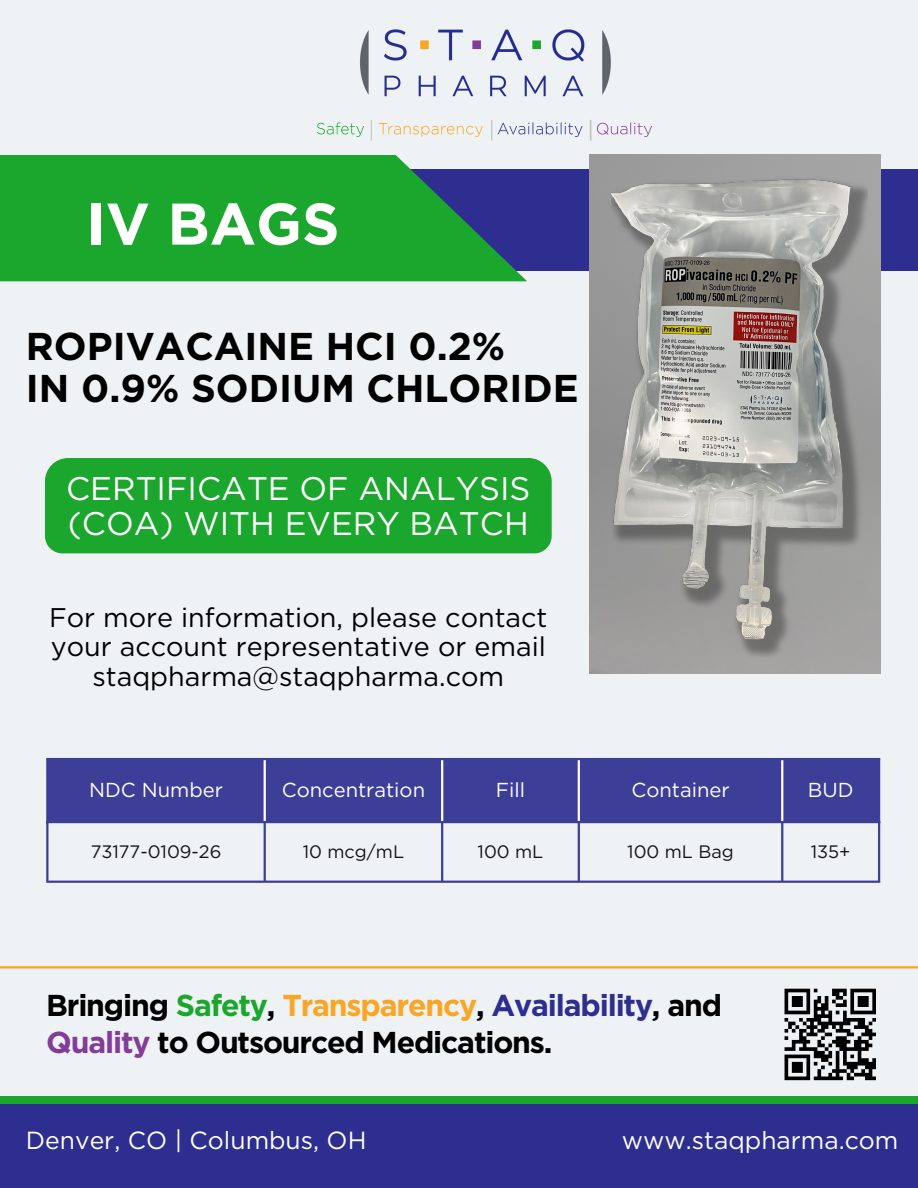
<style>
.page{position:relative;width:918px;height:1188px;background:#eef2f4}
.page>*{position:absolute;margin:0;border:0;box-sizing:border-box;transform-origin:0 0}
.t1{font:700 58.65px "Gotham";color:#fff}
.t2{font:700 38.7px/41.7px "Gotham";color:#000}
.t3{font:32.7px/34.8px "Gotham";color:#fff}
.t4{font:700 30.15px/37.2px "Gotham";letter-spacing:-.04em;color:#000}
.t5{font:27px/29.2px "Gotham";color:#000;text-align:center}
.t6{font:24.75px "Gotham";color:#fff}
.t7{font:20.25px "Gotham";color:#fff}
.t8{font:18px "Gotham";color:#000}
.s1{color:#1ba62d}
.s2{color:#fba524}
.s3{color:#2e2e90}
.s4{color:#813d97}
</style>
<div class="page">
<div style="left:266px;top:169px;width:652px;height:101px;background:#2e2e90"></div>
<svg style="left:0;top:155px;width:527px;height:126px;background:#229b3c"></svg>
<div style="left:0;top:1100px;width:918px;height:88px;background:#2e2e90"></div>
<div style="left:0;top:1096px;width:918px;height:7px;background:#1ba62d"></div>
<img style="left:317px;top:29px;width:335px;height:112px">
<div style="left:48px;top:760px;width:830px;height:61px;background:#3d3e98"></div>
<hr style="left:46px;top:760px;width:2px;height:121px;background:#2e2e90">
<hr style="left:264px;top:823px;width:2px;height:58px;background:#2e2e90">
<hr style="left:441px;top:823px;width:2px;height:58px;background:#2e2e90">
<hr style="left:578px;top:823px;width:2px;height:58px;background:#2e2e90">
<hr style="left:781px;top:823px;width:2px;height:58px;background:#2e2e90">
<hr style="left:878px;top:760px;width:2px;height:121px;background:#2e2e90">
<hr style="left:46px;top:758px;width:834px;height:2px;background:#2e2e90">
<hr style="left:46px;top:821px;width:834px;height:2px;background:#2e2e90">
<hr style="left:46px;top:881px;width:834px;height:2px;background:#2e2e90">
<hr style="left:264px;top:760px;width:2px;height:61px;background:#fff">
<hr style="left:441px;top:760px;width:2px;height:61px;background:#fff">
<hr style="left:578px;top:760px;width:2px;height:61px;background:#fff">
<hr style="left:781px;top:760px;width:2px;height:61px;background:#fff">
<img style="left:589px;top:155px;width:292px;height:518px">
<hr style="left:0;top:966px;width:918px;height:2px;background:#fba524">
<svg style="left:785px;top:989px;width:91px;height:91px"></svg>
<img style="left:611px;top:169px;width:257px;height:505px">
<div style="left:45px;top:458px;width:507px;height:95px;background:#1ba62d"></div>
<p class="t1" style="left:86px;top:188px;width:255px">IV BAGS</p>
<h2 class="t2" style="left:26px;top:325px;width:554px">ROPIVACAINE HCI 0.2%<br>IN 0.9% SODIUM CHLORIDE</h2>
<p class="t3" style="left:66px;top:471px;width:466px">CERTIFICATE OF ANALYSIS (COA) WITH EVERY BATCH</p>
<p class="t5" style="left:49px;top:603px;width:500px">For more information, please contact your account representative or email staqpharma@staqpharma.com</p>
<p class="t7" style="left:89px;top:778px;width:135px">NDC Number</p>
<p class="t7" style="left:282px;top:778px;width:145px">Concentration</p>
<p class="t7" style="left:496px;top:778px;width:31px">Fill</p>
<p class="t7" style="left:631px;top:778px;width:100px">Container</p>
<p class="t7" style="left:808px;top:778px;width:47px">BUD</p>
<p class="t8" style="left:91px;top:841px;width:132px">73177-0109-26</p>
<p class="t8" style="left:303px;top:841px;width:103px">10 mcg/mL</p>
<p class="t8" style="left:478px;top:841px;width:67px">100 mL</p>
<p class="t8" style="left:627px;top:841px;width:108px">100 mL Bag</p>
<p class="t8" style="left:811px;top:841px;width:41px">135+</p>
<h3 class="t4" style="left:46px;top:987px;width:677px">Bringing <span class="s1">Safety</span>, <span class="s2">Transparency</span>, <span class="s3">Availability</span>, and<br><span class="s4">Quality</span> to Outsourced Medications.</h3>
<h1 class="t6" style="left:26px;top:1126px;width:342px">Denver, CO | Columbus, OH</h1>
<p class="t6" style="left:622px;top:1126px;width:278px">www.staqpharma.com</p>
</div>
